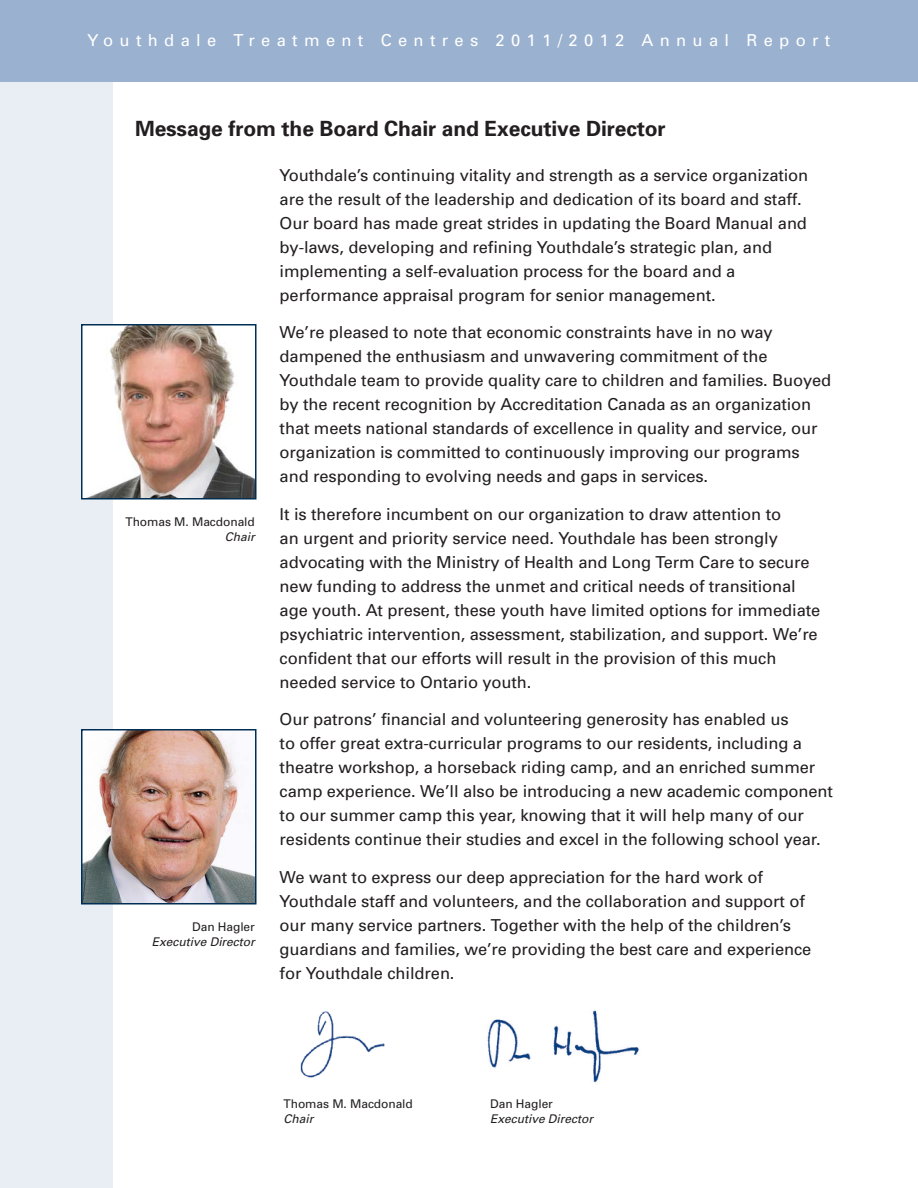
<style>
.page{position:relative;width:918px;height:1188px;background:#fff}
.page>*{position:absolute;margin:0;border:0;box-sizing:border-box;transform-origin:0 0}
.t1{font:700 21px "Univers";letter-spacing:-.005em;color:#231f20}
.t2{font:16.5px/24px "Univers";letter-spacing:-.005em;color:#231f20}
.t3{font:16.5px "Univers";letter-spacing:.385em;color:#fff}
.t4{font:12px "Univers";letter-spacing:-.005em;color:#231f20}
.t5{font:italic 12px "Univers";color:#231f20}
</style>
<div class="page">
<div style="left:0;top:54px;width:112px;height:1134px;background:#e9eef4"></div>
<img style="left:300px;top:1011px;width:85px;height:67px">
<img style="left:487px;top:1010px;width:152px;height:72px">
<div style="left:0;top:0;width:918px;height:82px;background:#9ab1cf"></div>
<img style="left:84px;top:327px;width:169px;height:170px">
<div style="left:81px;top:324px;width:175px;height:176px;border:2px solid #002f55"></div>
<img style="left:84px;top:732px;width:169px;height:169px">
<div style="left:81px;top:729px;width:175px;height:175px;border:2px solid #002f55"></div>
<p class="t3" style="left:88px;top:34px;width:744px">Youthdale Treatment Centres 2011/2012 Annual Report</p>
<p class="t1" style="left:135px;top:121px;width:532px">Message from the Board Chair and Executive Director</p>
<p class="t2" style="left:280px;top:165px;width:530px">Youthdale’s continuing vitality and strength as a service organization are the result of the leadership and dedication of its board and staff.<br>Our board has made great strides in updating the Board Manual and by-laws, developing and refining Youthdale’s strategic plan, and implementing a self-evaluation process for the board and a performance appraisal program for senior management.</p>
<p class="t2" style="left:280px;top:322px;width:553px">We’re pleased to note that economic constraints have in no way dampened the enthusiasm and unwavering commitment of the Youthdale team to provide quality care to children and families. Buoyed by the recent recognition by Accreditation Canada as an organization that meets national standards of excellence in quality and service, our organization is committed to continuously improving our programs and responding to evolving needs and gaps in services.</p>
<p class="t2" style="left:280px;top:503px;width:542px">It is therefore incumbent on our organization to draw attention to<br>an urgent and priority service need. Youthdale has been strongly advocating with the Ministry of Health and Long Term Care to secure new funding to address the unmet and critical needs of transitional age youth. At present, these youth have limited options for immediate psychiatric intervention, assessment, stabilization, and support. We’re confident that our efforts will result in the provision of this much needed service to Ontario youth.</p>
<p class="t2" style="left:280px;top:709px;width:555px">Our patrons’ financial and volunteering generosity has enabled us<br>to offer great extra-curricular programs to our residents, including a theatre workshop, a horseback riding camp, and an enriched summer camp experience. We’ll also be introducing a new academic component to our summer camp this year, knowing that it will help many of our residents continue their studies and excel in the following school year.</p>
<p class="t2" style="left:280px;top:866px;width:533px">We want to express our deep appreciation for the hard work of Youthdale staff and volunteers, and the collaboration and support of our many service partners. Together with the help of the children’s guardians and families, we’re providing the best care and experience for Youthdale children.</p>
<p class="t4" style="left:125px;top:517px;width:131px">Thomas M. Macdonald</p>
<p class="t5" style="left:225px;top:532px;width:34px">Chair</p>
<p class="t4" style="left:192px;top:922px;width:64px">Dan Hagler</p>
<p class="t5" style="left:152px;top:937px;width:107px">Executive Director</p>
<p class="t4" style="left:284px;top:1100px;width:131px">Thomas M. Macdonald</p>
<p class="t5" style="left:284px;top:1115px;width:34px">Chair</p>
<p class="t4" style="left:490px;top:1100px;width:64px">Dan Hagler</p>
<p class="t5" style="left:490px;top:1115px;width:107px">Executive Director</p>
</div>
